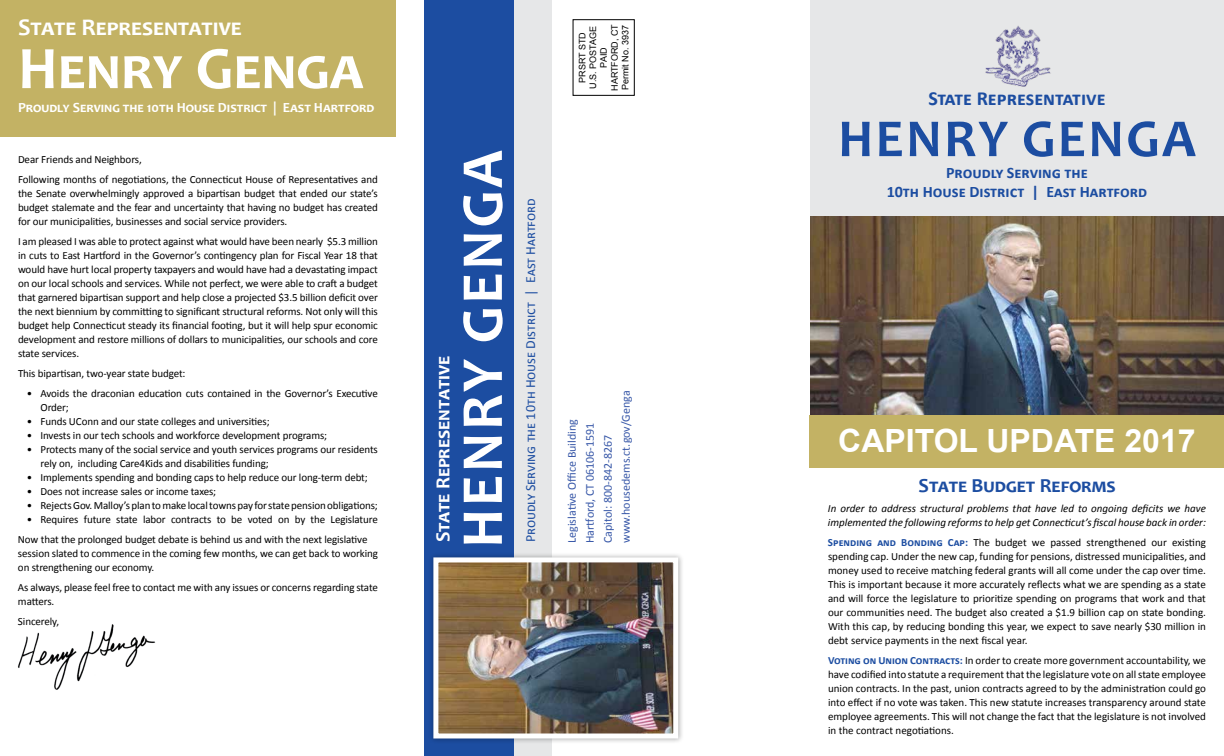
<style>
.page{position:relative;width:1224px;height:756px;background:#fff}
.page>*{position:absolute;margin:0;border:0;box-sizing:border-box;transform-origin:0 0}
.t1{font:700 61px "Candara";color:#fff}
.t2{font:700 60px "Candara";letter-spacing:.04em;color:#fff}
.t3{font:700 54px "Candara";letter-spacing:.04em;color:#1c4da1}
.t4{font:700 32px "Arial";color:#fff}
.t5{font:700 24px "Candara";color:#fff}
.t6{font:700 20px "Candara";color:#fff}
.t7{font:700 20px "Calibri";color:#1c4da1}
.t8{font:700 20px "Candara";color:#1c4da1}
.t9{font:700 16px/19.2px "Calibri";color:#1c4da1;text-align:center}
.t10{font:700 14px "Candara";color:#fff}
.t11{font:14px "Calibri";color:#1c4da1}
.t12{font:12px/18px "Calibri";color:#3858a8}
.t13{font:11px/14px "Calibri";letter-spacing:-.01em;color:#000}
.t14{font:italic 11px/14px "Calibri";color:#000}
.t15{font:9px/10.8px "Arial";color:#000;text-align:center}
.s1{font-weight:700;color:#1c4da1}
</style>
<div class="page">
<img style="left:810px;top:215px;width:414px;height:200px">
<div style="left:810px;top:0;width:414px;height:215px;background:#e6e7e8"></div>
<div style="left:0;top:0;width:396px;height:136px;background:#c3b264"></div>
<div style="left:500px;top:0;width:52px;height:756px;background:#e6e7e8"></div>
<div style="left:424px;top:0;width:90px;height:756px;background:#1c4da1"></div>
<div style="left:573px;top:19px;width:62px;height:77px;border:1px solid #000"></div>
<div style="left:428px;top:552px;width:256px;height:192px;background:#000;opacity:.35"></div>
<img style="left:439px;top:563px;width:233px;height:169px">
<div style="left:433px;top:557px;width:245px;height:181px;border:5px solid #fff"></div>
<img style="left:18px;top:624px;width:138px;height:66px">
<img style="left:985px;top:26px;width:66px;height:61px">
<div style="left:810px;top:415px;width:414px;height:53px;background:#c3b264"></div>
<h3 class="t5" style="left:18px;top:13px;width:225px">State Representative</h3>
<h1 class="t1" style="left:18px;top:30px;width:347px">Henry Genga</h1>
<p class="t10" style="left:18px;top:98px;width:358px">Proudly Serving the 10th House District | East Hartford</p>
<p class="t13" style="left:18px;top:149px;width:361px;line-height:20px">Dear Friends and Neighbors,<br>Following months of negotiations, the Connecticut House of Representatives and</p>
<p class="t13" style="left:18px;top:186px;width:361px;text-align:justify">the Senate overwhelmingly approved a bipartisan budget that ended our state’s budget stalemate and the fear and uncertainty that having no budget has created for our municipalities, businesses and social service providers.</p>
<p class="t13" style="left:18px;top:234px;width:361px;text-align:justify">I am pleased I was able to protect against what would have been nearly $5.3 million in cuts to East Hartford in the Governor’s contingency plan for Fiscal Year 18 that would have hurt local property taxpayers and would have had a devastating impact on our local schools and services. While not perfect, we were able to craft a budget that garnered bipartisan support and help close a projected $3.5 billion deficit over the next biennium by committing to significant structural reforms. Not only will this budget help Connecticut steady its financial footing, but it will help spur economic development and restore millions of dollars to municipalities, our schools and core state services.</p>
<p class="t13" style="left:18px;top:366px;width:169px">This bipartisan, two-year state budget:</p>
<p class="t13" style="left:40px;top:386px;width:339px;text-indent:-13px">• Avoids the draconian education cuts contained in the Governor’s Executive<br>Order;</p>
<p class="t13" style="left:27px;top:414px;width:244px">• Funds UConn and our state colleges and universities;</p>
<p class="t13" style="left:27px;top:428px;width:302px">• Invests in our tech schools and workforce development programs;</p>
<p class="t13" style="left:40px;top:442px;width:339px;text-indent:-13px">• Protects many of the social service and youth services programs our residents rely on, including Care4Kids and disabilities funding;</p>
<p class="t13" style="left:27px;top:470px;width:342px">• Implements spending and bonding caps to help reduce our long-term debt;</p>
<p class="t13" style="left:27px;top:484px;width:191px">• Does not increase sales or income taxes;</p>
<p class="t13" style="left:27px;top:498px;width:352px">• Rejects Gov. Malloy’s plan to make local towns pay for state pension obligations;</p>
<p class="t13" style="left:18px;top:509px;width:361px;line-height:20px;text-indent:9px">• Requires future state labor contracts to be voted on by the Legislature<br>Now that the prolonged budget debate is behind us and with the next legislative</p>
<p class="t13" style="left:18px;top:546px;width:361px">session slated to commence in the coming few months, we can get back to working on strengthening our economy.</p>
<p class="t13" style="left:18px;top:580px;width:361px">As always, please feel free to contact me with any issues or concerns regarding state matters.</p>
<p class="t13" style="left:18px;top:614px;width:43px">Sincerely,</p>
<h3 class="t6" style="left:431px;top:542px;width:188px;rotate:-90deg">State Representative</h3>
<h2 class="t2" style="left:445px;top:548px;width:399px;rotate:-90deg">HENRY GENGA</h2>
<p class="t11" style="left:522px;top:542px;width:346px;rotate:-90deg">Proudly Serving the 10th House District | East Hartford</p>
<p class="t15" style="left:577px;top:91px;width:68px;rotate:-90deg">PRSRT STD<br>U.S. POSTAGE<br>PAID<br>HARTFORD, CT<br>Permit No. 3937</p>
<p class="t12" style="left:563px;top:543px;width:154px;rotate:-90deg">Legislative Office Building<br>Hartford, CT 06106-1591<br>Capitol: 800-842-8267 www.housedems.ct.gov/Genga</p>
<h3 class="t7" style="left:928px;top:86px;width:179px">State Representative</h3>
<h3 class="t3" style="left:838px;top:105px;width:359px">HENRY GENGA</h3>
<h3 class="t9" style="left:887px;top:163px;width:262px">Proudly Serving the<br>10th House District | East Hartford</h3>
<h3 class="t4" style="left:838px;top:419px;width:359px">CAPITOL UPDATE 2017</h3>
<h3 class="t8" style="left:919px;top:473px;width:198px">State Budget Reforms</h3>
<p class="t14" style="left:828px;top:501px;width:380px">In order to address structural problems that have led to ongoing deficits we have implemented the following reforms to help get Connecticut’s fiscal house back in order:</p>
<p class="t13" style="left:828px;top:535px;width:380px;text-align:justify"><span class="s1">Spending and Bonding Cap:</span> The budget we passed strengthened our existing spending cap. Under the new cap, funding for pensions, distressed municipalities, and money used to receive matching federal grants will all come under the cap over time.<br>This is important because it more accurately reflects what we are spending as a state and will force the legislature to prioritize spending on programs that work and that our communities need. The budget also created a $1.9 billion cap on state bonding.<br>With this cap, by reducing bonding this year, we expect to save nearly $30 million in debt service payments in the next fiscal year.</p>
<p class="t13" style="left:828px;top:653px;width:380px;text-align:justify"><span class="s1">Voting on Union Contracts:</span> In order to create more government accountability, we have codified into statute a requirement that the legislature vote on all state employee union contracts. In the past, union contracts agreed to by the administration could go into effect if no vote was taken. This new statute increases transparency around state employee agreements. This will not change the fact that the legislature is not involved in the contract negotiations.</p>
</div>
